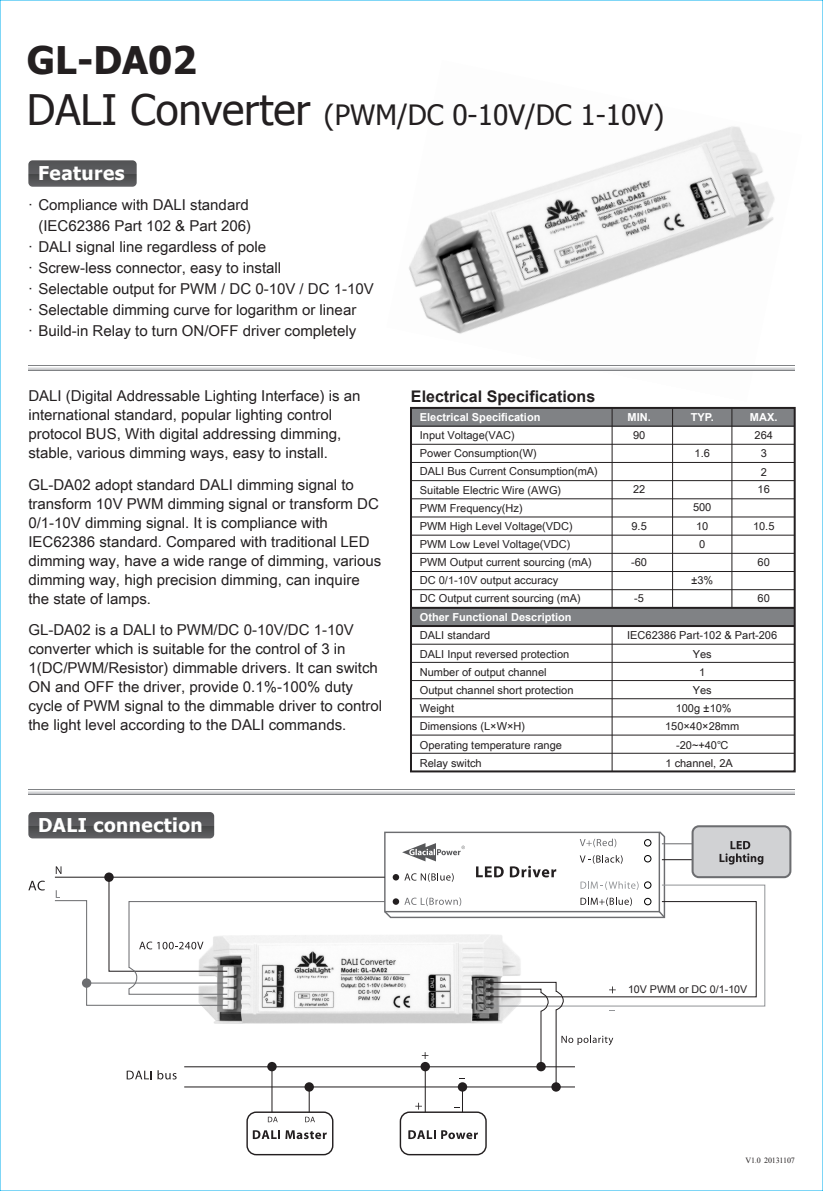
<style>
.page{position:relative;width:823px;height:1191px;background:#fff}
.page>*{position:absolute;margin:0;border:0;box-sizing:border-box;transform-origin:0 0}
.t1{font:700 38px "Tahoma";color:#231f20}
.t2{font:28px "Tahoma";color:#231f20}
.t3{font:700 19px "Tahoma";letter-spacing:.025em;color:#fff}
.t4{font:700 16px "Arial";color:#231f20}
.t5{font:15px/19px "Arial Unicode MS";color:#231f20}
.t6{font:11px/18.2px "Arial Unicode MS";color:#231f20}
.t7{font:700 11px "Arial";color:#fff}
.t8{font:10.6px "Arial";color:#231f20}
.t9{font:8px "Times New Roman";letter-spacing:-.02em;color:#231f20}
.s1{font-size:42px}
</style>
<div class="page">
<svg style="left:248px;top:406px;width:548px;height:750px"></svg>
<img style="left:409px;top:126px;width:386px;height:245px">
<svg style="left:28px;top:366px;width:766px;height:4px"></svg>
<hr style="left:28px;top:365px;width:766px;height:1px;background:#808285">
<hr style="left:28px;top:370px;width:766px;height:1px;background:#808285">
<svg style="left:28px;top:790px;width:766px;height:4px"></svg>
<hr style="left:28px;top:789px;width:766px;height:1px;background:#808285">
<hr style="left:28px;top:794px;width:766px;height:1px;background:#808285">
<svg style="left:28px;top:160px;width:109px;height:27px;background:#5b5b5d"></svg>
<svg style="left:408px;top:1130px;width:27px;height:9px"></svg>
<svg style="left:441px;top:1130px;width:36px;height:9px"></svg>
<svg style="left:253px;top:1130px;width:73px;height:9px"></svg>
<div style="left:246px;top:1111px;width:87px;height:44px;border:1px solid #231f20;border-radius:9px"></div>
<div style="left:399px;top:1111px;width:87px;height:44px;border:1px solid #231f20;border-radius:9px"></div>
<div style="left:692px;top:826px;width:97px;height:51px;background:#d1d2d4;border-radius:6px"></div>
<div style="left:691px;top:825px;width:100px;height:53px;border:2px solid #6c6d70;border-radius:6px"></div>
<svg style="left:28px;top:812px;width:737px;height:310px"></svg>
<div style="left:411px;top:408px;width:383px;height:18px;background:#808285"></div>
<div style="left:411px;top:608px;width:383px;height:18px;background:#808285"></div>
<div style="left:410px;top:407px;width:385px;height:365px;border:2px solid #231f20"></div>
<hr style="left:411px;top:425px;width:383px;height:1px;background:#231f20">
<hr style="left:411px;top:444px;width:383px;height:1px;background:#231f20">
<hr style="left:671px;top:408px;width:1px;height:200px;background:#231f20">
<hr style="left:611px;top:408px;width:1px;height:200px;background:#231f20">
<hr style="left:611px;top:626px;width:1px;height:146px;background:#231f20">
<hr style="left:731px;top:408px;width:1px;height:200px;background:#231f20">
<hr style="left:411px;top:462px;width:383px;height:1px;background:#231f20">
<hr style="left:411px;top:480px;width:383px;height:1px;background:#231f20">
<hr style="left:411px;top:498px;width:383px;height:1px;background:#231f20">
<hr style="left:411px;top:516px;width:383px;height:1px;background:#231f20">
<hr style="left:411px;top:534px;width:383px;height:1px;background:#231f20">
<hr style="left:411px;top:553px;width:383px;height:1px;background:#231f20">
<hr style="left:411px;top:571px;width:383px;height:1px;background:#231f20">
<hr style="left:411px;top:589px;width:383px;height:1px;background:#231f20">
<hr style="left:411px;top:607px;width:383px;height:2px;background:#231f20">
<hr style="left:411px;top:625px;width:383px;height:2px;background:#231f20">
<hr style="left:411px;top:643px;width:383px;height:1px;background:#231f20">
<hr style="left:411px;top:662px;width:383px;height:1px;background:#231f20">
<hr style="left:411px;top:680px;width:383px;height:1px;background:#231f20">
<hr style="left:411px;top:698px;width:383px;height:1px;background:#231f20">
<hr style="left:411px;top:716px;width:383px;height:1px;background:#231f20">
<hr style="left:411px;top:734px;width:383px;height:1px;background:#231f20">
<hr style="left:411px;top:752px;width:383px;height:1px;background:#231f20">
<h1 class="t1" style="left:27px;top:34px;width:171px">GL-DA02</h1>
<h2 class="t2" style="left:27px;top:96px;width:638px"><span class="s1">DALI Converter</span> (PWM/DC 0-10V/DC 1-10V)</h2>
<p class="t3" style="left:38px;top:160px;width:88px">Features</p>
<p class="t5" style="left:28px;top:195px;width:222px">‧ Compliance with DALI standard</p>
<p class="t5" style="left:38px;top:216px;width:214px">(IEC62386 Part 102 &amp; Part 206)</p>
<p class="t5" style="left:28px;top:237px;width:239px">‧ DALI signal line regardless of pole</p>
<p class="t5" style="left:28px;top:258px;width:254px">‧ Screw-less connector, easy to install</p>
<p class="t5" style="left:28px;top:279px;width:347px">‧ Selectable output for PWM / DC 0-10V / DC 1-10V</p>
<p class="t5" style="left:28px;top:300px;width:329px">‧ Selectable dimming curve for logarithm or linear</p>
<p class="t5" style="left:28px;top:321px;width:329px">‧ Build-in Relay to turn ON/OFF driver completely</p>
<p class="t5" style="left:28px;top:386px;width:333px">DALI (Digital Addressable Lighting Interface) is an international standard, popular lighting control protocol BUS, With digital addressing dimming, stable, various dimming ways, easy to install.</p>
<p class="t5" style="left:28px;top:474px;width:354px">GL-DA02 adopt standard DALI dimming signal to transform 10V PWM dimming signal or transform DC 0/1-10V dimming signal. It is compliance with IEC62386 standard. Compared with traditional LED dimming way, have a wide range of dimming, various dimming way, high precision dimming, can inquire the state of lamps.</p>
<p class="t5" style="left:28px;top:619px;width:355px">GL-DA02 is a DALI to PWM/DC 0-10V/DC 1-10V converter which is suitable for the control of 3 in 1(DC/PWM/Resistor) dimmable drivers. It can switch ON and OFF the driver, provide 0.1%-100% duty cycle of PWM signal to the dimmable driver to control the light level according to the DALI commands.</p>
<p class="t3" style="left:38px;top:811px;width:166px">DALI connection</p>
<p class="t4" style="left:411px;top:385px;width:186px">Electrical Specifications</p>
<p class="t7" style="left:419px;top:410px;width:122px">Electrical Specification</p>
<p class="t6" style="left:419px;top:426px;width:179px">Input Voltage(VAC)<br>Power Consumption(W)<br>DALI Bus Current Consumption(mA)<br>Suitable Electric Wire (AWG)<br>PWM Frequency(Hz)<br>PWM High Level Voltage(VDC)<br>PWM Low Level Voltage(VDC)<br>PWM Output current sourcing (mA)</p>
<p class="t6" style="left:419px;top:571px;width:162px">DC 0/1-10V output accuracy<br>DC Output current sourcing (mA)</p>
<p class="t7" style="left:419px;top:610px;width:153px">Other Functional Description</p>
<p class="t6" style="left:419px;top:626px;width:155px">DALI standard<br>DALI Input reversed protection<br>Number of output channel<br>Output channel short protection<br>Weight<br>Dimensions (L×W×H)<br>Operating temperature range<br>Relay switch</p>
<p class="t7" style="left:749px;top:410px;width:29px">MAX.</p>
<p class="t6" style="left:754px;top:425px;width:20px;text-align:center">264<br>3<br>2</p>
<p class="t6" style="left:757px;top:480px;width:14px">16</p>
<p class="t6" style="left:752px;top:516px;width:23px">10.5</p>
<p class="t6" style="left:757px;top:553px;width:14px">60</p>
<p class="t6" style="left:757px;top:589px;width:14px">60</p>
<p class="t6" style="left:627px;top:626px;width:151px;text-align:center">IEC62386 Part-102 &amp; Part-206<br>Yes<br>1<br>Yes<br>100g ±10%<br>150×40×28mm<br>-20~+40℃<br>1 channel, 2A</p>
<p class="t7" style="left:690px;top:410px;width:25px">TYP.</p>
<p class="t6" style="left:694px;top:444px;width:17px">1.6</p>
<p class="t7" style="left:627px;top:410px;width:25px">MIN.</p>
<p class="t6" style="left:632px;top:426px;width:14px">90</p>
<p class="t6" style="left:632px;top:480px;width:14px">22</p>
<p class="t6" style="left:631px;top:516px;width:17px">9.5</p>
<p class="t6" style="left:630px;top:552px;width:17px">-60</p>
<p class="t6" style="left:634px;top:589px;width:11px">-5</p>
<p class="t6" style="left:692px;top:498px;width:20px">500<br>10<br>0</p>
<p class="t6" style="left:690px;top:571px;width:24px">±3%</p>
<p class="t8" style="left:627px;top:982px;width:121px">10V PWM or DC 0/1-10V</p>
<p class="t9" style="left:745px;top:1155px;width:51px">V1.0 20131107</p>
</div>
